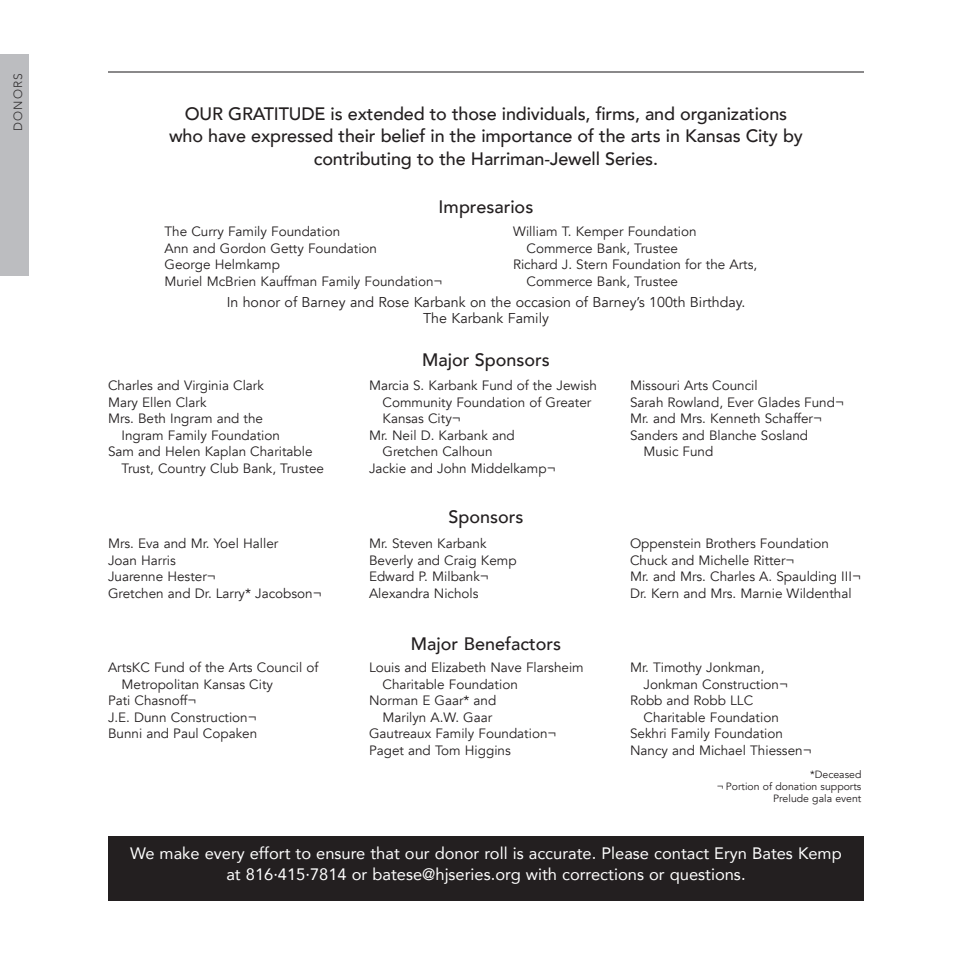
<style>
.page{position:relative;width:972px;height:972px;background:#fff}
.page>*{position:absolute;margin:0;border:0;box-sizing:border-box;transform-origin:0 0}
.t1{font:500 18px/22.5px "Avenir";letter-spacing:-.01em;color:#231f20;text-align:center}
.t2{font:16.5px/21px "Avenir";color:#fff;text-align:center}
.t3{font:14.25px "Avenir";color:#231f20}
.t4{font:13.5px/16.5px "Avenir";color:#231f20}
.t5{font:300 12px "Avenir";letter-spacing:.1em;color:#312f30}
.t6{font:10.5px/12px "Avenir";color:#231f20;text-align:right}
</style>
<div class="page">
<hr style="left:108px;top:71px;width:756px;height:2px;background:#312f30">
<div style="left:0;top:54px;width:29px;height:222px;background:#bcbdc0"></div>
<div style="left:108px;top:836px;width:756px;height:65px;background:#231f20"></div>
<p class="t5" style="left:11px;top:131px;width:60px;rotate:-90deg">DONORS</p>
<p class="t1" style="left:169px;top:101px;width:635px">OUR GRATITUDE is extended to those individuals, firms, and organizations who have expressed their belief in the importance of the arts in Kansas City by contributing to the Harriman-Jewell Series.</p>
<p class="t1" style="left:439px;top:195px;width:96px">Impresarios</p>
<p class="t4" style="left:165px;top:223px;width:177px">The Curry Family Foundation</p>
<p class="t4" style="left:165px;top:240px;width:214px">Ann and Gordon Getty Foundation</p>
<p class="t4" style="left:165px;top:256px;width:117px">George Helmkamp</p>
<p class="t4" style="left:165px;top:273px;width:280px">Muriel McBrien Kauffman Family Foundation¬</p>
<p class="t4" style="left:513px;top:223px;width:185px;text-align:center">William T. Kemper Foundation<br>Commerce Bank, Trustee</p>
<p class="t4" style="left:526px;top:256px;width:232px;text-indent:-14px">Richard J. Stern Foundation for the Arts,<br>Commerce Bank, Trustee</p>
<p class="t3" style="left:227px;top:293px;width:520px">In honor of Barney and Rose Karbank on the occasion of Barney’s 100th Birthday.</p>
<p class="t3" style="left:423px;top:310px;width:127px">The Karbank Family</p>
<p class="t4" style="left:108px;top:378px;width:157px">Charles and Virginia Clark</p>
<p class="t4" style="left:108px;top:394px;width:100px">Mary Ellen Clark</p>
<p class="t4" style="left:122px;top:411px;width:160px;text-indent:-14px">Mrs. Beth Ingram and the<br>Ingram Family Foundation</p>
<p class="t4" style="left:122px;top:444px;width:204px;text-indent:-14px">Sam and Helen Kaplan Charitable<br>Trust, Country Club Bank, Trustee</p>
<p class="t4" style="left:108px;top:535px;width:172px">Mrs. Eva and Mr. Yoel Haller</p>
<p class="t4" style="left:108px;top:552px;width:69px">Joan Harris</p>
<p class="t4" style="left:108px;top:568px;width:109px">Juarenne Hester¬</p>
<p class="t4" style="left:108px;top:585px;width:215px">Gretchen and Dr. Larry* Jacobson¬</p>
<p class="t4" style="left:122px;top:660px;width:199px;text-indent:-14px">ArtsKC Fund of the Arts Council of<br>Metropolitan Kansas City</p>
<p class="t4" style="left:108px;top:693px;width:90px">Pati Chasnoff¬</p>
<p class="t4" style="left:108px;top:709px;width:150px">J.E. Dunn Construction¬</p>
<p class="t4" style="left:108px;top:726px;width:151px">Bunni and Paul Copaken</p>
<p class="t1" style="left:422px;top:347px;width:129px">Major Sponsors</p>
<p class="t4" style="left:382px;top:378px;width:216px;text-indent:-14px">Marcia S. Karbank Fund of the Jewish<br>Community Foundation of Greater<br>Kansas City¬</p>
<p class="t4" style="left:382px;top:427px;width:134px;text-indent:-14px">Mr. Neil D. Karbank and<br>Gretchen Calhoun</p>
<p class="t4" style="left:369px;top:460px;width:188px">Jackie and John Middelkamp¬</p>
<p class="t1" style="left:448px;top:505px;width:77px">Sponsors</p>
<p class="t4" style="left:369px;top:535px;width:119px">Mr. Steven Karbank</p>
<p class="t4" style="left:369px;top:552px;width:149px">Beverly and Craig Kemp</p>
<p class="t4" style="left:369px;top:568px;width:121px">Edward P. Milbank¬</p>
<p class="t4" style="left:369px;top:585px;width:111px">Alexandra Nichols</p>
<p class="t1" style="left:411px;top:631px;width:152px">Major Benefactors</p>
<p class="t4" style="left:382px;top:660px;width:203px;text-indent:-14px">Louis and Elizabeth Nave Flarsheim<br>Charitable Foundation</p>
<p class="t4" style="left:382px;top:693px;width:115px;text-indent:-14px">Norman E Gaar* and<br>Marilyn A.W. Gaar</p>
<p class="t4" style="left:369px;top:726px;width:189px">Gautreaux Family Foundation¬</p>
<p class="t4" style="left:369px;top:742px;width:143px">Paget and Tom Higgins</p>
<p class="t4" style="left:630px;top:378px;width:129px">Missouri Arts Council</p>
<p class="t4" style="left:630px;top:394px;width:216px">Sarah Rowland, Ever Glades Fund¬</p>
<p class="t4" style="left:630px;top:411px;width:194px">Mr. and Mrs. Kenneth Schaffer¬</p>
<p class="t4" style="left:644px;top:427px;width:166px;text-indent:-14px">Sanders and Blanche Sosland<br>Music Fund</p>
<p class="t4" style="left:630px;top:535px;width:201px">Oppenstein Brothers Foundation</p>
<p class="t4" style="left:630px;top:552px;width:166px">Chuck and Michelle Ritter¬</p>
<p class="t4" style="left:630px;top:568px;width:232px">Mr. and Mrs. Charles A. Spaulding III¬</p>
<p class="t4" style="left:630px;top:585px;width:223px">Dr. Kern and Mrs. Marnie Wildenthal</p>
<p class="t4" style="left:644px;top:660px;width:146px;text-indent:-14px">Mr. Timothy Jonkman,<br>Jonkman Construction¬</p>
<p class="t4" style="left:644px;top:693px;width:137px;text-indent:-14px">Robb and Robb LLC<br>Charitable Foundation</p>
<p class="t4" style="left:630px;top:726px;width:155px">Sekhri Family Foundation</p>
<p class="t4" style="left:630px;top:742px;width:183px">Nancy and Michael Thiessen¬</p>
<p class="t6" style="left:810px;top:769px;width:53px">*Deceased</p>
<p class="t6" style="left:717px;top:781px;width:146px">¬ Portion of donation supports<br>Prelude gala event</p>
<p class="t2" style="left:130px;top:843px;width:713px">We make every effort to ensure that our donor roll is accurate. Please contact Eryn Bates Kemp at 816·415·7814 or batese@hjseries.org with corrections or questions.</p>
</div>
